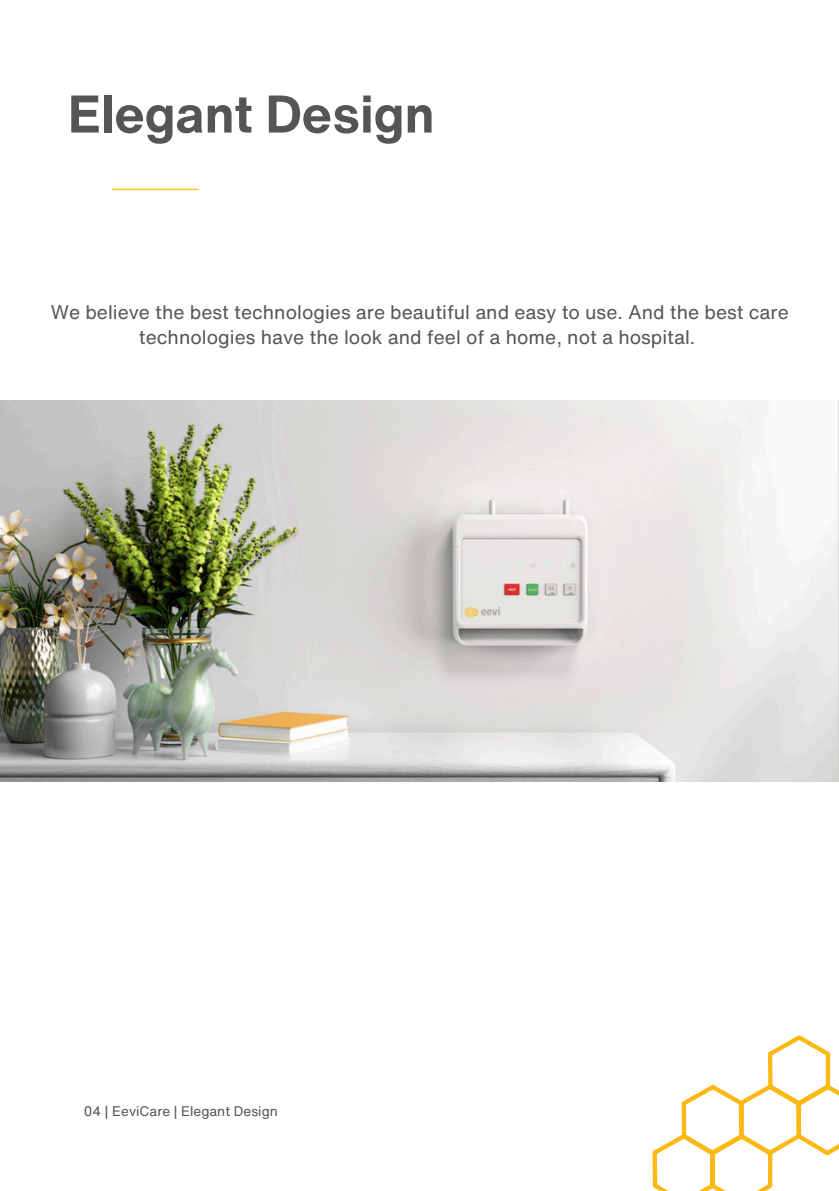
<style>
.page{position:relative;width:839px;height:1191px;background:#fff}
.page>*{position:absolute;margin:0;border:0;box-sizing:border-box;transform-origin:0 0}
.t1{font:700 52px "Helvetica Now Text";color:#555}
.t2{font:19.2px/25.6px "Helvetica Now Text";color:#555;text-align:center}
.t3{font:13.6px "Helvetica Now Text";color:#545454}
</style>
<div class="page">
<svg style="left:652px;top:1035px;width:186px;height:156px"></svg>
<img style="left:0;top:400px;width:838px;height:381px">
<hr style="left:112px;top:189px;width:86px;height:1px;background:#ffc72c">
<h2 class="t1" style="left:68px;top:75px;width:368px">Elegant Design</h2>
<p class="t2" style="left:51px;top:299px;width:739px">We believe the best technologies are beautiful and easy to use. And the best care technologies have the look and feel of a home, not a hospital.</p>
<p class="t3" style="left:84px;top:1101px;width:195px">04 | EeviCare | Elegant Design</p>
</div>
